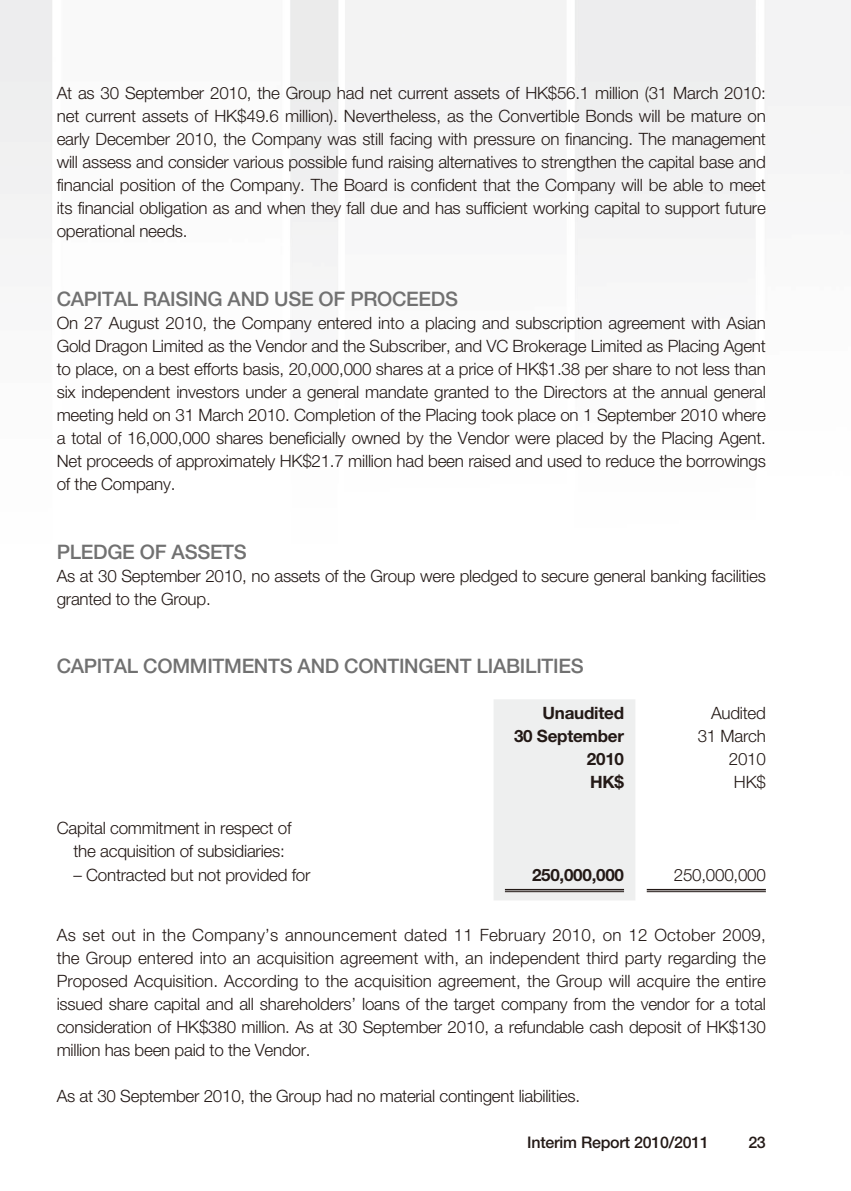
<style>
.page{position:relative;width:851px;height:1191px;background:#fff}
.page>*{position:absolute;margin:0;border:0;box-sizing:border-box;transform-origin:0 0}
.t1{font:500 20px "Helvetica Neue LT Std";letter-spacing:-.015em;color:#717171}
.t2{font:300 17px/23px "Helvetica Neue LT Std";letter-spacing:-.015em;color:#231916;text-align:justify}
.t3{font:700 17px/23px "Helvetica Neue LT Std";letter-spacing:-.015em;color:#231916;text-align:right}
.t4{font:500 16px "Helvetica Neue LT Std";letter-spacing:-.015em;color:#231916}
</style>
<div class="page">
<img style="left:0;top:0;width:850px;height:893px">
<div style="left:493px;top:699px;width:142px;height:201px;background:#eeefef"></div>
<hr style="left:505px;top:889px;width:119px;height:1px;background:#231916">
<hr style="left:505px;top:891px;width:119px;height:1px;background:#231916">
<hr style="left:646px;top:889px;width:119px;height:1px;background:#231916">
<hr style="left:646px;top:891px;width:119px;height:1px;background:#231916">
<p class="t2" style="left:57px;top:84px;width:710px">At as 30 September 2010, the Group had net current assets of HK$56.1 million (31 March 2010: net current assets of HK$49.6 million). Nevertheless, as the Convertible Bonds will be mature on early December 2010, the Company was still facing with pressure on financing. The management will assess and consider various possible fund raising alternatives to strengthen the capital base and financial position of the Company. The Board is confident that the Company will be able to meet its financial obligation as and when they fall due and has sufficient working capital to support future operational needs.</p>
<p class="t1" style="left:57px;top:292px;width:403px">CAPITAL RAISING AND USE OF PROCEEDS</p>
<p class="t2" style="left:57px;top:313px;width:710px">On 27 August 2010, the Company entered into a placing and subscription agreement with Asian Gold Dragon Limited as the Vendor and the Subscriber, and VC Brokerage Limited as Placing Agent to place, on a best efforts basis, 20,000,000 shares at a price of HK$1.38 per share to not less than six independent investors under a general mandate granted to the Directors at the annual general meeting held on 31 March 2010. Completion of the Placing took place on 1 September 2010 where a total of 16,000,000 shares beneficially owned by the Vendor were placed by the Placing Agent.<br>Net proceeds of approximately HK$21.7 million had been raised and used to reduce the borrowings of the Company.</p>
<p class="t1" style="left:57px;top:544px;width:191px">PLEDGE OF ASSETS</p>
<p class="t2" style="left:57px;top:566px;width:710px">As at 30 September 2010, no assets of the Group were pledged to secure general banking facilities granted to the Group.</p>
<p class="t1" style="left:57px;top:659px;width:528px">CAPITAL COMMITMENTS AND CONTINGENT LIABILITIES</p>
<p class="t3" style="left:542px;top:704px;width:83px">Unaudited</p>
<p class="t2" style="left:711px;top:704px;width:56px">Audited</p>
<p class="t3" style="left:514px;top:727px;width:111px">30 September<br>2010</p>
<p class="t2" style="left:697px;top:727px;width:70px;text-align:right">31 March<br>2010</p>
<p class="t3" style="left:590px;top:773px;width:35px">HK$</p>
<p class="t2" style="left:733px;top:773px;width:33px">HK$</p>
<p class="t2" style="left:57px;top:819px;width:236px;text-align:center">Capital commitment in respect of the acquisition of subsidiaries:</p>
<p class="t2" style="left:73px;top:865px;width:238px">– Contracted but not provided for</p>
<p class="t3" style="left:532px;top:865px;width:93px">250,000,000</p>
<p class="t2" style="left:673px;top:865px;width:93px">250,000,000</p>
<p class="t2" style="left:57px;top:925px;width:710px">As set out in the Company’s announcement dated 11 February 2010, on 12 October 2009, the Group entered into an acquisition agreement with, an independent third party regarding the Proposed Acquisition. According to the acquisition agreement, the Group will acquire the entire issued share capital and all shareholders’ loans of the target company from the vendor for a total consideration of HK$380 million. As at 30 September 2010, a refundable cash deposit of HK$130 million has been paid to the Vendor.</p>
<p class="t2" style="left:57px;top:1086px;width:525px">As at 30 September 2010, the Group had no material contingent liabilities.</p>
<p class="t4" style="left:527px;top:1136px;width:183px">Interim Report 2010/2011</p>
<p class="t4" style="left:748px;top:1136px;width:19px">23</p>
</div>
